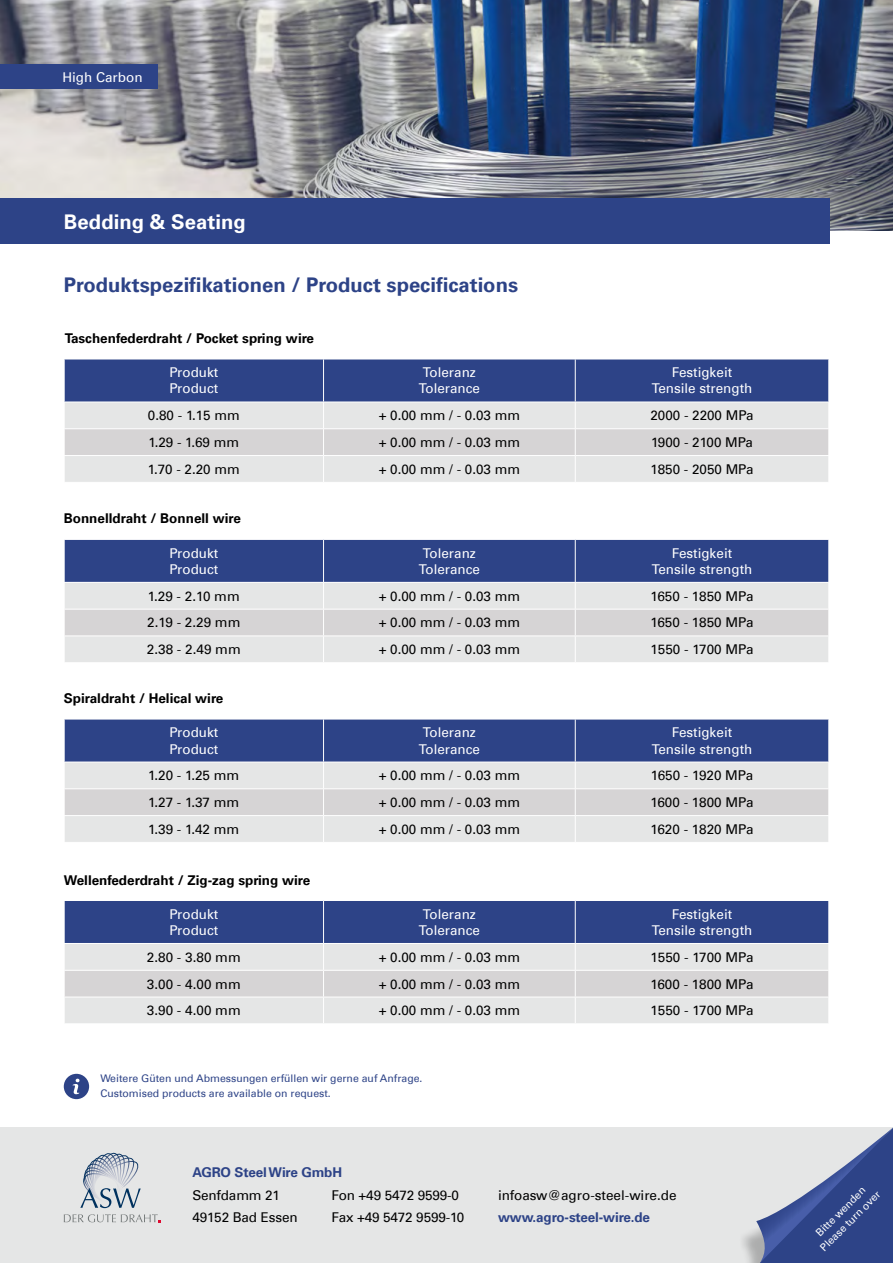
<style>
.page{position:relative;width:893px;height:1263px;background:#fff}
.page>*{position:absolute;margin:0;border:0;box-sizing:border-box;transform-origin:0 0}
.t1{font:700 20.25px "Univers Com 65";color:#2d4387}
.t2{font:700 20.25px "Univers Com 65";letter-spacing:.005em;color:#fff}
.t3{font:13.5px "Univers Com 55 Roman";color:#000}
.t4{font:13.5px/16.2px "Univers Com 55 Roman";color:#fff;text-align:center}
.t5{font:700 13.5px "Univers Com 65";color:#000}
.t6{font:700 13.5px "Univers Com 65";letter-spacing:-.01em;color:#2d4387}
.t7{font:10.5px/15px "Univers Com 55 Roman";color:#2d4387}
.t8{font:10.5px/13.5px "Univers Com 55 Roman";color:#fff;text-align:center}
</style>
<div class="page">
<div style="left:0;top:1127px;width:893px;height:136px;background:#e5e6e6"></div>
<svg style="left:64px;top:1152px;width:97px;height:71px"></svg>
<img style="left:0;top:0;width:893px;height:230px">
<div style="left:0;top:64px;width:157px;height:25px;background:#2d4387"></div>
<svg style="left:64px;top:1074px;width:25px;height:25px"></svg>
<svg style="left:64px;top:359px;width:765px;height:123px;background:#a4abc2"></svg>
<svg style="left:64px;top:539px;width:765px;height:123px;background:#a4abc3"></svg>
<svg style="left:64px;top:719px;width:765px;height:123px;background:#a4abc3"></svg>
<svg style="left:64px;top:900px;width:765px;height:123px;background:#a4abc3"></svg>
<div style="left:0;top:198px;width:829px;height:45px;background:#2d4387"></div>
<div style="left:737px;top:1138px;width:152px;height:125px;background:#000;opacity:.25"></div>
<svg style="left:756px;top:1127px;width:137px;height:136px"></svg>
<p class="t4" style="left:62px;top:69px;width:82px">High Carbon</p>
<h1 class="t2" style="left:64px;top:210px;width:184px">Bedding &amp; Seating</h1>
<h1 class="t1" style="left:64px;top:273px;width:456px">Produktspezifikationen / Product specifications</h1>
<p class="t5" style="left:65px;top:330px;width:251px">Taschenfederdraht / Pocket spring wire</p>
<p class="t4" style="left:169px;top:364px;width:50px;text-align:left">Produkt<br>Product</p>
<p class="t4" style="left:419px;top:364px;width:63px">Toleranz<br>Tolerance</p>
<p class="t4" style="left:652px;top:364px;width:102px">Festigkeit<br>Tensile strength</p>
<p class="t3" style="left:148px;top:407px;width:93px">0.80 - 1.15 mm</p>
<p class="t3" style="left:379px;top:407px;width:143px">+ 0.00 mm / - 0.03 mm</p>
<p class="t3" style="left:650px;top:407px;width:105px">2000 - 2200 MPa</p>
<p class="t3" style="left:149px;top:434px;width:92px">1.29 - 1.69 mm</p>
<p class="t3" style="left:379px;top:434px;width:143px">+ 0.00 mm / - 0.03 mm</p>
<p class="t3" style="left:651px;top:434px;width:103px">1900 - 2100 MPa</p>
<p class="t3" style="left:148px;top:461px;width:93px">1.70 - 2.20 mm</p>
<p class="t3" style="left:379px;top:461px;width:143px">+ 0.00 mm / - 0.03 mm</p>
<p class="t3" style="left:650px;top:461px;width:105px">1850 - 2050 MPa</p>
<p class="t5" style="left:64px;top:510px;width:179px">Bonnelldraht / Bonnell wire</p>
<p class="t4" style="left:169px;top:545px;width:50px;text-align:left">Produkt<br>Product</p>
<p class="t4" style="left:419px;top:545px;width:63px">Toleranz<br>Tolerance</p>
<p class="t4" style="left:652px;top:545px;width:102px">Festigkeit<br>Tensile strength</p>
<p class="t3" style="left:148px;top:588px;width:93px">1.29 - 2.10 mm</p>
<p class="t3" style="left:379px;top:588px;width:143px">+ 0.00 mm / - 0.03 mm</p>
<p class="t3" style="left:651px;top:588px;width:104px">1650 - 1850 MPa</p>
<p class="t3" style="left:147px;top:614px;width:95px">2.19 - 2.29 mm</p>
<p class="t3" style="left:379px;top:614px;width:143px">+ 0.00 mm / - 0.03 mm</p>
<p class="t3" style="left:651px;top:614px;width:104px">1650 - 1850 MPa</p>
<p class="t3" style="left:147px;top:641px;width:95px">2.38 - 2.49 mm</p>
<p class="t3" style="left:379px;top:641px;width:143px">+ 0.00 mm / - 0.03 mm</p>
<p class="t3" style="left:651px;top:641px;width:104px">1550 - 1700 MPa</p>
<p class="t5" style="left:64px;top:690px;width:161px">Spiraldraht / Helical wire</p>
<p class="t4" style="left:169px;top:724px;width:50px;text-align:left">Produkt<br>Product</p>
<p class="t4" style="left:419px;top:724px;width:63px">Toleranz<br>Tolerance</p>
<p class="t4" style="left:652px;top:724px;width:102px">Festigkeit<br>Tensile strength</p>
<p class="t3" style="left:148px;top:767px;width:93px">1.20 - 1.25 mm</p>
<p class="t3" style="left:379px;top:767px;width:143px">+ 0.00 mm / - 0.03 mm</p>
<p class="t3" style="left:651px;top:767px;width:104px">1650 - 1920 MPa</p>
<p class="t3" style="left:148px;top:794px;width:93px">1.27 - 1.37 mm</p>
<p class="t3" style="left:379px;top:794px;width:143px">+ 0.00 mm / - 0.03 mm</p>
<p class="t3" style="left:651px;top:794px;width:104px">1600 - 1800 MPa</p>
<p class="t3" style="left:148px;top:821px;width:93px">1.39 - 1.42 mm</p>
<p class="t3" style="left:379px;top:821px;width:143px">+ 0.00 mm / - 0.03 mm</p>
<p class="t3" style="left:651px;top:821px;width:104px">1620 - 1820 MPa</p>
<p class="t5" style="left:64px;top:872px;width:248px">Wellenfederdraht / Zig-zag spring wire</p>
<p class="t4" style="left:169px;top:906px;width:50px;text-align:left">Produkt<br>Product</p>
<p class="t4" style="left:419px;top:906px;width:63px">Toleranz<br>Tolerance</p>
<p class="t4" style="left:652px;top:906px;width:102px">Festigkeit<br>Tensile strength</p>
<p class="t3" style="left:147px;top:949px;width:95px">2.80 - 3.80 mm</p>
<p class="t3" style="left:379px;top:949px;width:143px">+ 0.00 mm / - 0.03 mm</p>
<p class="t3" style="left:651px;top:949px;width:104px">1550 - 1700 MPa</p>
<p class="t3" style="left:147px;top:975px;width:95px">3.00 - 4.00 mm</p>
<p class="t3" style="left:379px;top:975px;width:143px">+ 0.00 mm / - 0.03 mm</p>
<p class="t3" style="left:651px;top:975px;width:104px">1600 - 1800 MPa</p>
<p class="t3" style="left:147px;top:1002px;width:95px">3.90 - 4.00 mm</p>
<p class="t3" style="left:379px;top:1002px;width:143px">+ 0.00 mm / - 0.03 mm</p>
<p class="t3" style="left:651px;top:1002px;width:104px">1550 - 1700 MPa</p>
<p class="t7" style="left:100px;top:1071px;width:324px">Weitere Güten und Abmessungen erfüllen wir gerne auf Anfrage.<br>Customised products are available on request.</p>
<p class="t6" style="left:192px;top:1164px;width:151px">AGRO Steel Wire GmbH</p>
<p class="t3" style="left:192px;top:1187px;width:89px">Senfdamm 21</p>
<p class="t3" style="left:332px;top:1187px;width:129px">Fon +49 5472 9599-0</p>
<p class="t3" style="left:498px;top:1187px;width:180px">infoasw@agro-steel-wire.de</p>
<p class="t3" style="left:192px;top:1209px;width:107px">49152 Bad Essen</p>
<p class="t3" style="left:332px;top:1209px;width:134px">Fax +49 5472 9599-10</p>
<p class="t6" style="left:498px;top:1209px;width:153px">www.agro-steel-wire.de</p>
<p class="t8" style="left:807px;top:1235px;width:82px;rotate:-45deg">Bitte wenden<br>Please turn over</p>
</div>
